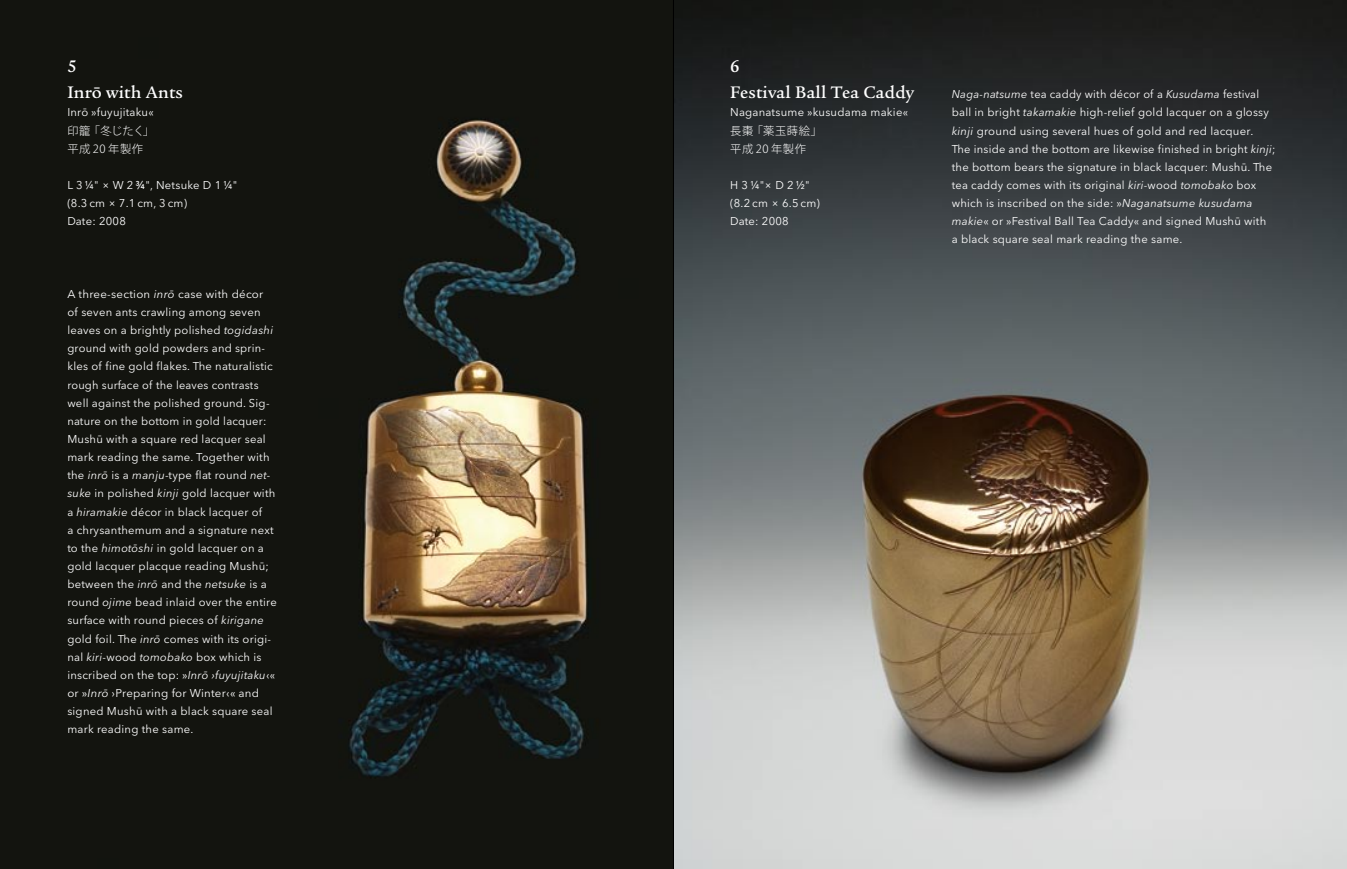
<style>
.page{position:relative;width:1347px;height:869px;background:#fff}
.page>*{position:absolute;margin:0;border:0;box-sizing:border-box;transform-origin:0 0}
.t1{font:500 18.12px/26.5px "Legacy Serif";letter-spacing:.01em;color:#fff}
.t2{font:11.25px/18.1px "Avenir Next LT Pro";letter-spacing:.02em;color:#fff}
.t3{font:300 11.25px/18.1px "Koz Go Std";letter-spacing:.05em;color:#fff}
.s1{font-weight:500}
.s2{font-style:italic}
</style>
<div class="page">
<img style="left:0;top:0;width:1346px;height:868px">
<hr style="left:673px;top:0;width:1px;height:868px;background:#000">
<h1 class="t1" style="left:67px;top:53px;width:117px">5<br>Inro¯ with Ants</h1>
<p class="t2" style="left:67px;top:103px;width:88px">Inrō »fuyujitaku«</p>
<p class="t3" style="left:67px;top:121px;width:88px">印籠 「冬じたく」平成 20 年製作</p>
<p class="t2" style="left:67px;top:176px;width:172px">L 3 ¼" × W 2 <span class="s1">¾</span>", Netsuke D 1 ¼" (8.3 cm × 7.1 cm, 3 cm)<br>Date: 2008</p>
<p class="t2" style="left:67px;top:285px;width:211px">A three-section <span class="s2">inrō</span> case with décor<br>of seven ants crawling among seven leaves on a brightly polished <span class="s2">togidashi </span>ground with gold powders and sprin&shy;kles of fine gold flakes. The naturalistic rough surface of the leaves contrasts well against the polished ground. Sig&shy;nature on the bottom in gold lacquer:<br>Mushū with a square red lacquer seal mark reading the same. Together with the <span class="s2">inrō</span> is a <span class="s2">manju</span>-type flat round <span class="s2">net&shy;suke</span> in polished <span class="s2">kinji</span> gold lacquer with a <span class="s2">hiramakie</span> décor in black lacquer of<br>a chrysanthemum and a signature next to the <span class="s2">himotōshi</span> in gold lacquer on a gold lacquer placque reading Mushū; between the <span class="s2">inrō</span> and the <span class="s2">netsuke</span> is a round <span class="s2">ojime</span> bead inlaid over the entire surface with round pieces of <span class="s2">kirigane </span>gold foil. The <span class="s2">inrō</span> comes with its origi&shy;nal <span class="s2">kiri</span>-wood <span class="s2">tomobako</span> box which is inscribed on the top: »<span class="s2">Inrō ›fuyujitaku</span>‹« or »<span class="s2">Inrō</span> ›Preparing for Winter‹« and signed Mushū with a black square seal mark reading the same.</p>
<h1 class="t1" style="left:730px;top:53px;width:185px">6<br>Festival Ball Tea Caddy</h1>
<p class="t2" style="left:730px;top:103px;width:179px">Naganatsume »kusudama makie«</p>
<p class="t3" style="left:730px;top:121px;width:93px">長棗 「薬玉蒔絵」平成 20 年製作</p>
<p class="t2" style="left:730px;top:176px;width:91px">H 3 ¼"× D 2 ½" (8.2 cm × 6.5 cm)<br>Date: 2008</p>
<p class="t2" style="left:951px;top:85px;width:325px"><span class="s2">Naga-natsume</span> tea caddy with décor of a <span class="s2">Kusudama</span> festival ball in bright <span class="s2">takamakie</span> high-relief gold lacquer on a glossy <span class="s2">kinji</span> ground using several hues of gold and red lacquer.<br>The inside and the bottom are likewise finished in bright <span class="s2">kinji</span>; the bottom bears the signature in black lacquer: Mushū. The tea caddy comes with its original <span class="s2">kiri</span>-wood <span class="s2">tomobako</span> box which is inscribed on the side: »<span class="s2">Naganatsume kusudama makie</span>« or »Festival Ball Tea Caddy« and signed Mushū with<br>a black square seal mark reading the same.</p>
</div>
